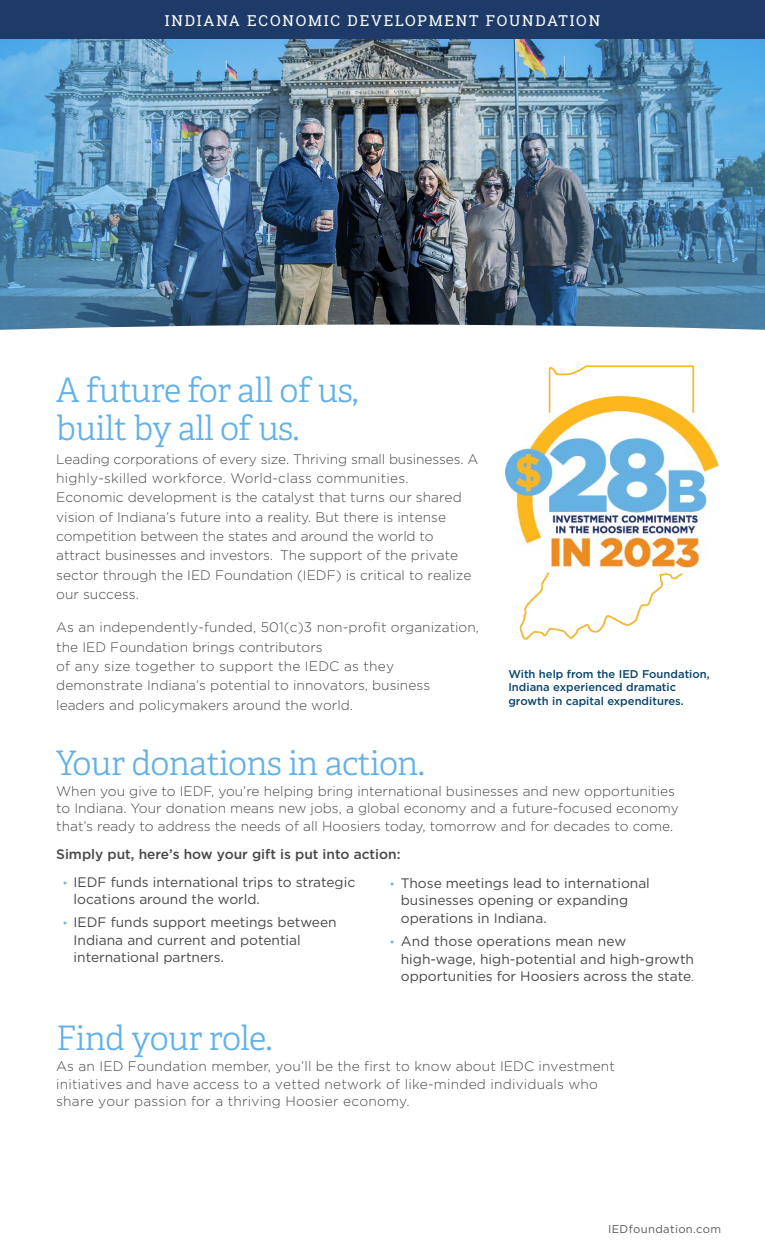
<style>
.page{position:relative;width:765px;height:1260px;background:#fff}
.page>*{position:absolute;margin:0;border:0;box-sizing:border-box;transform-origin:0 0}
.t1{font:300 33.75px/38.8px "Adelle";letter-spacing:-.025em;color:#61b1e8}
.t2{font:15px "Roboto Slab";letter-spacing:.12em;color:#fff}
.t3{font:300 13.75px/19.4px "Gotham";color:#48484a}
.t4{font:13.75px/17.5px "Gotham";color:#48484a}
.t5{font:500 13.75px "Gotham";color:#48484a}
.t6{font:500 11.25px/13.5px "Gotham";color:#09446c}
.t7{font:11.25px "Gotham";letter-spacing:.035em;color:#58595b}
.s1{font-size:11.25px;color:#6bb4e8}
.s2{font-size:11.25px}
</style>
<div class="page">
<img style="left:0;top:39px;width:765px;height:286px">
<svg style="left:0;top:325px;width:765px;height:41px"></svg>
<div style="left:0;top:0;width:765px;height:39px;background:#1e3a69"></div>
<img style="left:505px;top:366px;width:213px;height:273px">
<p class="t2" style="left:165px;top:10px;width:437px">INDIANA ECONOMIC DEVELOPMENT FOUNDATION</p>
<h1 class="t1" style="left:56px;top:371px;width:303px">A future for all of us, built by all of us.</h1>
<p class="t3" style="left:56px;top:449px;width:424px">Leading corporations of every size. Thriving small businesses. A highly-skilled workforce. World-class communities.<br>Economic development is the catalyst that turns our shared vision of Indiana’s future into a reality. But there is intense competition between the states and around the world to attract businesses and investors. The support of the private sector through the IED Foundation (IEDF) is critical to realize our success.</p>
<p class="t3" style="left:56px;top:617px;width:424px">As an independently-funded, 501(c)3 non-profit organization, the IED Foundation brings contributors<br>of any size together to support the IEDC as they demonstrate Indiana’s potential to innovators, business leaders and policymakers around the world.</p>
<h1 class="t1" style="left:56px;top:744px;width:370px">Your donations in action.</h1>
<p class="t3" style="left:56px;top:782px;width:624px;line-height:17.5px">When you give to IEDF, you’re helping bring international businesses and new opportunities to Indiana. Your donation means new jobs, a global economy and a future-focused economy that’s ready to address the needs of all Hoosiers today, tomorrow and for decades to come.</p>
<p class="t5" style="left:56px;top:845px;width:346px">Simply put, here’s how your gift is put into action:</p>
<p class="t4" style="left:74px;top:873px;width:283px;text-indent:-11px"><span class="s1">•</span> IEDF funds international trips to strategic locations around the world.</p>
<p class="t4" style="left:74px;top:913px;width:265px;text-indent:-11px"><span class="s1">•</span> IEDF funds support meetings between<br>Indiana and current and potential international partners.</p>
<p class="t6" style="left:508px;top:667px;width:203px">With help from the IED Foundation,<br>Indiana experienced dramatic growth in capital expenditures.</p>
<p class="t4" style="left:401px;top:874px;width:251px;text-indent:-11px"><span class="s1">•</span> Those meetings lead to international businesses opening or expanding operations in Indiana.</p>
<p class="t4" style="left:401px;top:932px;width:295px;text-indent:-11px"><span class="s1">•</span> And those operations mean new high-wage, high-potential and high-growth opportunities for Hoosiers across the state<span class="s2">.</span></p>
<h1 class="t1" style="left:56px;top:1020px;width:218px">Find your role.</h1>
<p class="t3" style="left:56px;top:1057px;width:560px;line-height:17.5px">As an IED Foundation member, you’ll be the first to know about IEDC investment initiatives and have access to a vetted network of like-minded individuals who share your passion for a thriving Hoosier economy.</p>
<p class="t7" style="left:608px;top:1222px;width:115px">IEDfoundation.com</p>
</div>
